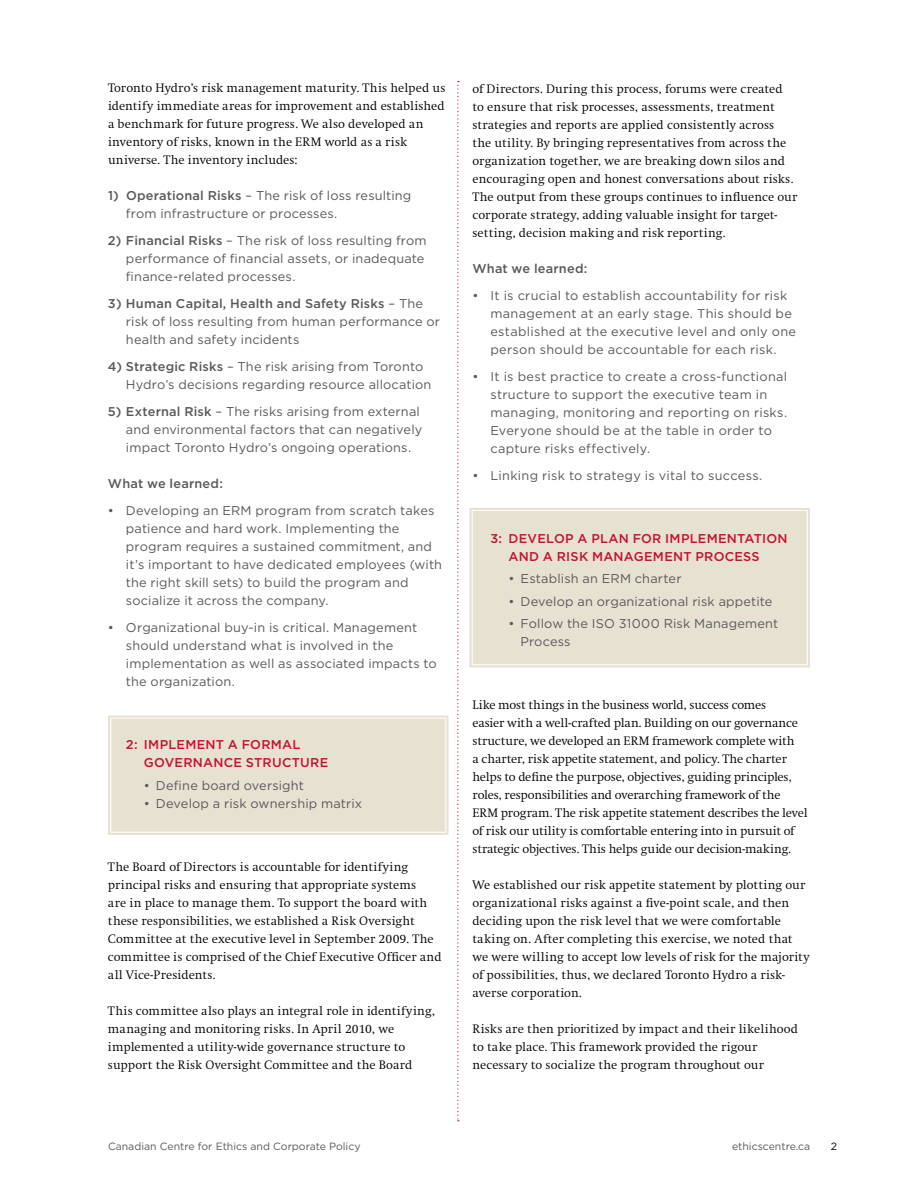
<style>
.page{position:relative;width:918px;height:1188px;background:#fff}
.page>*{position:absolute;margin:0;border:0;box-sizing:border-box;transform-origin:0 0}
.t1{font:300 12.75px/18px "Swift EF";letter-spacing:.005em;color:#000}
.t2{font:12.75px/18px "Gotham HTF";letter-spacing:.015em;color:#58595b}
.t3{font:300 12.75px/18px "Swift EF";letter-spacing:-.015em;color:#000}
.t4{font:500 12.75px/18px "Gotham HTF";letter-spacing:.02em;color:#c41230}
.t5{font:500 12.75px "Gotham HTF";letter-spacing:.015em;color:#58595b}
.t6{font:10.5px "Gotham HTF";color:#58595b}
.t7{font:10.5px "Gotham HTF";color:#000}
.s1{font-weight:500}
</style>
<div class="page">
<div style="left:108px;top:715px;width:341px;height:120px;background:#e6e1d1"></div>
<div style="left:111px;top:719px;width:334px;height:113px;border:1px solid #e6e1d1"></div>
<div style="left:113px;top:721px;width:330px;height:109px;border:2px solid #e6e1d1"></div>
<div style="left:469px;top:508px;width:341px;height:160px;background:#e6e1d1"></div>
<div style="left:473px;top:511px;width:334px;height:153px;border:1px solid #e6e1d1"></div>
<div style="left:475px;top:513px;width:330px;height:149px;border:2px solid #e6e1d1"></div>
<svg style="left:457px;top:81px;width:2px;height:1040px"></svg>
<p class="t1" style="left:108px;top:79px;width:339px">Toronto Hydro’s risk management maturity. This helped us identify immediate areas for improvement and established a benchmark for future progress. We also developed an inventory of risks, known in the ERM world as a risk universe. The inventory includes:</p>
<p class="t2" style="left:126px;top:187px;width:287px;text-indent:-18px"><span class="s1">1) OPERATIONAL RISKS</span> – The risk of loss resulting from infrastructure or processes.</p>
<p class="t2" style="left:126px;top:232px;width:302px;text-indent:-18px"><span class="s1">2) FINANCIAL RISKS</span> – The risk of loss resulting from performance of financial assets, or inadequate finance-related processes.</p>
<p class="t2" style="left:126px;top:295px;width:316px;text-indent:-18px"><span class="s1">3) HUMAN CAPITAL, HEALTH AND SAFETY RISKS</span> – The risk of loss resulting from human performance or health and safety incidents</p>
<p class="t2" style="left:126px;top:358px;width:307px;text-indent:-18px"><span class="s1">4) STRATEGIC RISKS</span> – The risk arising from Toronto<br>Hydro’s decisions regarding resource allocation</p>
<p class="t2" style="left:126px;top:403px;width:298px;text-indent:-18px"><span class="s1">5) EXTERNAL RISK</span> – The risks arising from external and environmental factors that can negatively impact Toronto Hydro’s ongoing operations.</p>
<p class="t5" style="left:108px;top:477px;width:116px">WHAT WE LEARNED:</p>
<p class="t2" style="left:126px;top:502px;width:318px;text-indent:-18px">• Developing an ERM program from scratch takes patience and hard work. Implementing the program requires a sustained commitment, and it’s important to have dedicated employees (with the right skill sets) to build the program and socialize it across the company.</p>
<p class="t2" style="left:126px;top:619px;width:312px;text-indent:-18px">• Organizational buy-in is critical. Management should understand what is involved in the implementation as well as associated impacts to the organization.</p>
<p class="t4" style="left:144px;top:736px;width:186px;text-indent:-18px">2: I MPLEMENT A FORMAL<br>GOVERNANCE STRUCTURE</p>
<p class="t2" style="left:144px;top:776px;width:162px">• Define board oversight</p>
<p class="t2" style="left:144px;top:794px;width:220px">• Develop a risk ownership matrix</p>
<p class="t1" style="left:108px;top:858px;width:335px">The Board of Directors is accountable for identifying principal risks and ensuring that appropriate systems<br>are in place to manage them. To support the board with these responsibilities, we established a Risk Oversight Committee at the executive level in September 2009. The committee is comprised of the Chief Executive Officer and all Vice-Presidents.</p>
<p class="t1" style="left:108px;top:1002px;width:329px">This committee also plays an integral role in identifying, managing and monitoring risks. In April 2010, we implemented a utility-wide governance structure to support the Risk Oversight Committee and the Board</p>
<p class="t1" style="left:472px;top:80px;width:327px">of Directors. During this process, forums were created<br>to ensure that risk processes, assessments, treatment strategies and reports are applied consistently across<br>the utility. By bringing representatives from across the organization together, we are breaking down silos and encouraging open and honest conversations about risks.<br>The output from these groups continues to influence our corporate strategy, adding valuable insight for target&shy;setting, decision making and risk reporting.</p>
<p class="t5" style="left:472px;top:261px;width:116px">WHAT WE LEARNED:</p>
<p class="t2" style="left:490px;top:286px;width:307px;text-indent:-18px">• It is crucial to establish accountability for risk management at an early stage. This should be established at the executive level and only one person should be accountable for each risk.</p>
<p class="t2" style="left:490px;top:367px;width:298px;text-indent:-18px">• It is best practice to create a cross-functional structure to support the executive team in managing, monitoring and reporting on risks.<br>Everyone should be at the table in order to capture risks effectively.</p>
<p class="t2" style="left:472px;top:466px;width:291px">• Linking risk to strategy is vital to success.</p>
<p class="t4" style="left:508px;top:529px;width:281px;text-indent:-18px">3: DEVELOP A PLAN FOR IMPLEMENTATION<br>AND A RISK MANAGEMENT PROCESS</p>
<p class="t2" style="left:508px;top:569px;width:175px">• Establish an ERM charter</p>
<p class="t2" style="left:508px;top:592px;width:265px">• Develop an organizational risk appetite</p>
<p class="t2" style="left:520px;top:614px;width:259px;text-indent:-12px">• Follow the ISO 31000 Risk Management<br>Process</p>
<p class="t3" style="left:472px;top:696px;width:337px">Like most things in the business world, success comes<br>easier with a well-crafted plan. Building on our governance structure, we developed an ERM framework complete with<br>a charter, risk appetite statement, and policy. The charter helps to define the purpose, objectives, guiding principles, roles, responsibilities and overarching framework of the ERM program. The risk appetite statement describes the level of risk our utility is comfortable entering into in pursuit of strategic objectives. This helps guide our decision-making.</p>
<p class="t1" style="left:472px;top:876px;width:339px">We established our risk appetite statement by plotting our organizational risks against a five-point scale, and then deciding upon the risk level that we were comfortable taking on. After completing this exercise, we noted that we were willing to accept low levels of risk for the majority of possibilities, thus, we declared Toronto Hydro a risk&shy;averse corporation.</p>
<p class="t1" style="left:472px;top:1020px;width:327px">Risks are then prioritized by impact and their likelihood to take place. This framework provided the rigour necessary to socialize the program throughout our</p>
<p class="t6" style="left:108px;top:1141px;width:254px">Canadian Centre for Ethics and Corporate Policy</p>
<p class="t6" style="left:732px;top:1141px;width:80px">ethicscentre.ca</p>
<p class="t7" style="left:831px;top:1141px;width:8px">2</p>
</div>
